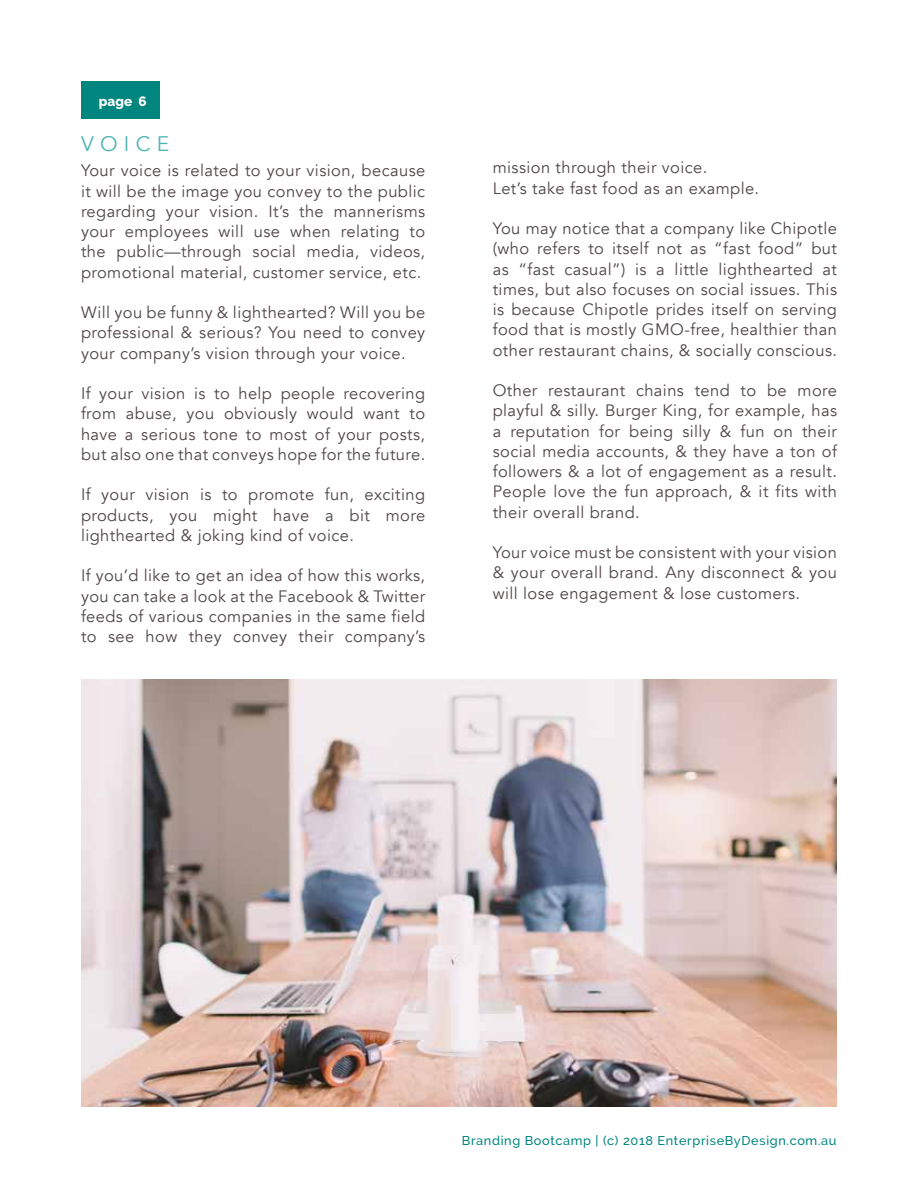
<style>
.page{position:relative;width:918px;height:1188px;background:#fff}
.page>*{position:absolute;margin:0;border:0;box-sizing:border-box;transform-origin:0 0}
.t1{font:21px "Avenir";letter-spacing:.3em;color:#4cb4b1}
.t2{font:16.5px/20.2px "Avenir";letter-spacing:.025em;color:#514647;text-align:justify}
.t3{font:800 13.5px "Raleway";color:#fff}
.t4{font:500 12.75px "Raleway";letter-spacing:.05em;color:#00867e}
</style>
<div class="page">
<img style="left:81px;top:679px;width:756px;height:428px">
<div style="left:81px;top:81px;width:79px;height:38px;background:#00867e"></div>
<p class="t3" style="left:99px;top:94px;width:49px">page 6</p>
<p class="t1" style="left:81px;top:131px;width:90px">VOICE</p>
<p class="t2" style="left:81px;top:161px;width:346px">Your voice is related to your vision, because it will be the image you convey to the public regarding your vision. It’s the mannerisms your employees will use when relating to the public—through social media, videos, promotional material, customer service, etc.</p>
<p class="t2" style="left:81px;top:303px;width:346px">Will you be funny &amp; lighthearted? Will you be professional &amp; serious? You need to convey your company’s vision through your voice.</p>
<p class="t2" style="left:81px;top:384px;width:346px">If your vision is to help people recovering from abuse, you obviously would want to have a serious tone to most of your posts, but also one that conveys hope for the future.</p>
<p class="t2" style="left:81px;top:485px;width:346px">If your vision is to promote fun, exciting products, you might have a bit more lighthearted &amp; joking kind of voice.</p>
<p class="t2" style="left:81px;top:566px;width:346px">If you’d like to get an idea of how this works, you can take a look at the Facebook &amp; Twitter feeds of various companies in the same field to see how they convey their company’s</p>
<p class="t2" style="left:493px;top:158px;width:268px">mission through their voice.<br>Let’s take fast food as an example.</p>
<p class="t2" style="left:493px;top:219px;width:346px">You may notice that a company like Chipotle (who refers to itself not as “fast food” but as “fast casual”) is a little lighthearted at times, but also focuses on social issues. This is because Chipotle prides itself on serving food that is mostly GMO-free, healthier than other restaurant chains, &amp; socially conscious.</p>
<p class="t2" style="left:493px;top:381px;width:346px">Other restaurant chains tend to be more playful &amp; silly. Burger King, for example, has a reputation for being silly &amp; fun on their social media accounts, &amp; they have a ton of followers &amp; a lot of engagement as a result.<br>People love the fun approach, &amp; it fits with their overall brand.</p>
<p class="t2" style="left:493px;top:543px;width:346px">Your voice must be consistent with your vision &amp; your overall brand. Any disconnect &amp; you will lose engagement &amp; lose customers.</p>
<p class="t4" style="left:462px;top:1133px;width:376px">Branding Bootcamp | (c) 2018 EnterpriseByDesign.com.au</p>
</div>
